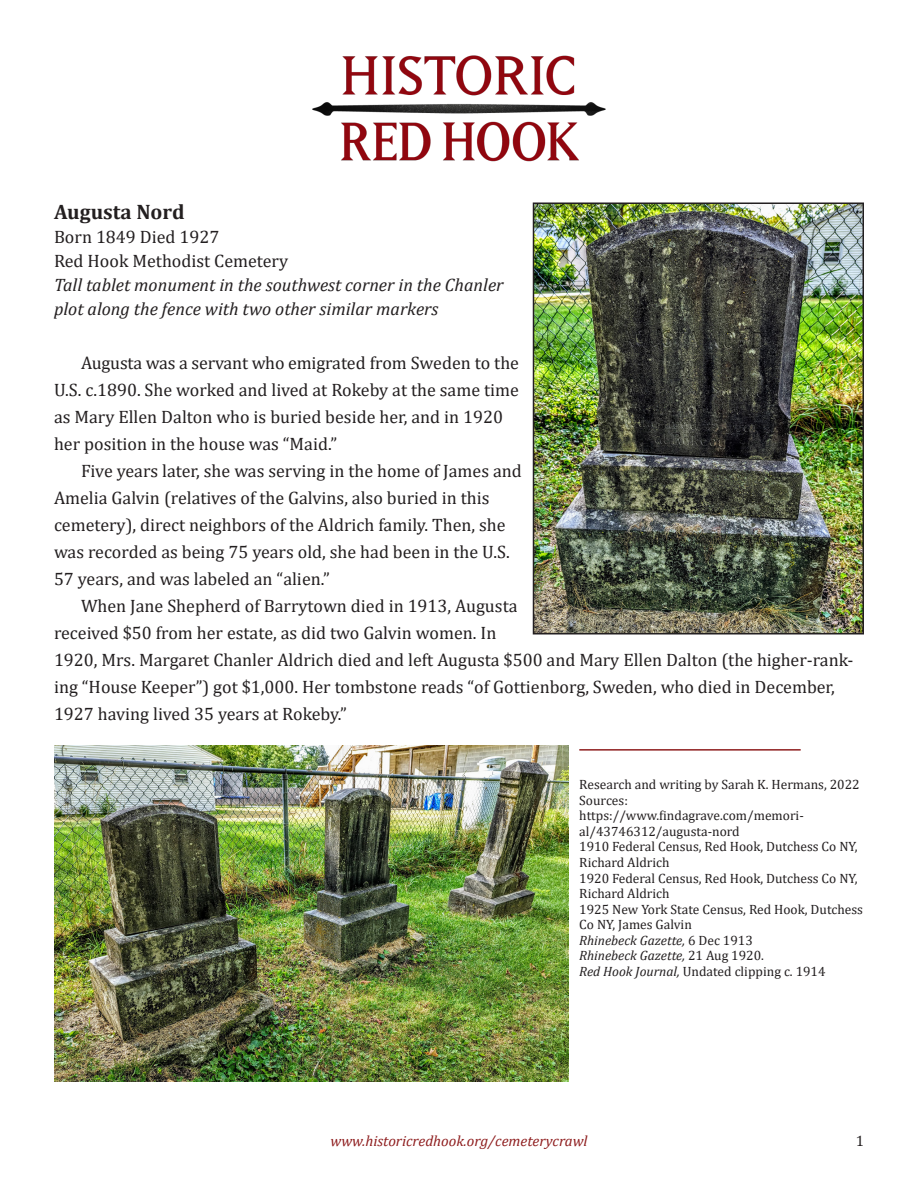
<style>
.page{position:relative;width:918px;height:1188px;background:#fff}
.page>*{position:absolute;margin:0;border:0;box-sizing:border-box;transform-origin:0 0}
.t1{font:700 21px "Cambria";color:#231f20}
.Body{font:18px/27px "Cambria";color:#231f20}
.Sub_Header{font:italic 18px/24px "Cambria";color:#231f20}
.Sub_Header-2{font:18px "Cambria";color:#231f20}
.t2{font:italic 15px "Cambria";color:#8f1e1f}
.t3{font:15px "Cambria";color:#231f20}
.Endnotes{font:13.5px/15.5px "Cambria";color:#231f20}
.Endnotes-2{font:italic 13.5px "Cambria";color:#231f20}
.s1{font-style:normal}
.s2{font-style:italic}
</style>
<div class="page">
<img style="left:312px;top:55px;width:294px;height:107px">
<img style="left:536px;top:205px;width:325px;height:426px">
<div style="left:533px;top:202px;width:331px;height:432px;border:2px solid #231f20"></div>
<img style="left:54px;top:746px;width:515px;height:335px">
<hr style="left:579px;top:749px;width:222px;height:2px;background:#8f1e1f">
<p class="t1" style="left:54px;top:197px;width:132px">Augusta Nord</p>
<p class="Sub_Header-2" style="left:54px;top:226px;width:167px">Born 1849 Died 1927</p>
<p class="Sub_Header-2" style="left:54px;top:250px;width:236px">Red Hook Methodist Cemetery</p>
<p class="Sub_Header" style="left:54px;top:272px;width:451px">Tall tablet monument in the southwest corner in the Chanler plot along the fence with two other similar markers</p>
<p class="Body" style="left:54px;top:349px;width:467px;text-indent:27px">Augusta was a servant who emigrated from Sweden to the U.S. c.1890. She worked and lived at Rokeby at the same time as Mary Ellen Dalton who is buried beside her, and in 1920 her position in the house was “Maid.”</p>
<p class="Body" style="left:54px;top:457px;width:469px;text-indent:27px">Five years later, she was serving in the home of James and Amelia Galvin (relatives of the Galvins, also buried in this cemetery), direct neighbors of the Aldrich family. Then, she was recorded as being 75 years old, she had been in the U.S.<br>57 years, and was labeled an “alien.”</p>
<p class="Body" style="left:54px;top:592px;width:801px;text-indent:27px">When Jane Shepherd of Barrytown died in 1913, Augusta<br>received $50 from her estate, as did two Galvin women. In<br>1920, Mrs. Margaret Chanler Aldrich died and left Augusta $500 and Mary Ellen Dalton (the higher-rank&shy;ing “House Keeper”) got $1,000. Her tombstone reads “of Gottienborg, Sweden, who died in December, 1927 having lived 35 years at Rokeby.”</p>
<p class="Endnotes" style="left:579px;top:777px;width:282px">Research and writing by Sarah K. Hermans, 2022</p>
<p class="Endnotes" style="left:579px;top:793px;width:50px">Sources:</p>
<p class="Endnotes" style="left:579px;top:808px;width:226px">https://www.findagrave.com/memori&shy;al/43746312/augusta-nord</p>
<p class="Endnotes" style="left:579px;top:839px;width:280px">1910 Federal Census, Red Hook, Dutchess Co NY,<br>Richard Aldrich</p>
<p class="Endnotes" style="left:579px;top:870px;width:280px">1920 Federal Census, Red Hook, Dutchess Co NY,<br>Richard Aldrich</p>
<p class="Endnotes" style="left:579px;top:901px;width:285px">1925 New York State Census, Red Hook, Dutchess<br>Co NY, James Galvin</p>
<p class="Endnotes-2" style="left:579px;top:930px;width:175px">Rhinebeck Gazette, <span class="s1">6 Dec 1913</span></p>
<p class="Endnotes-2" style="left:579px;top:946px;width:186px">Rhinebeck Gazette, <span class="s1">21 Aug 1920.</span></p>
<p class="Endnotes" style="left:579px;top:963px;width:248px"><span class="s2">Red Hook Journal,</span> Undated clipping c. 1914</p>
<p class="t2" style="left:330px;top:1130px;width:259px">www.historicredhook.org/cemeterycrawl</p>
<p class="t3" style="left:856px;top:1132px;width:10px">1</p>
</div>
